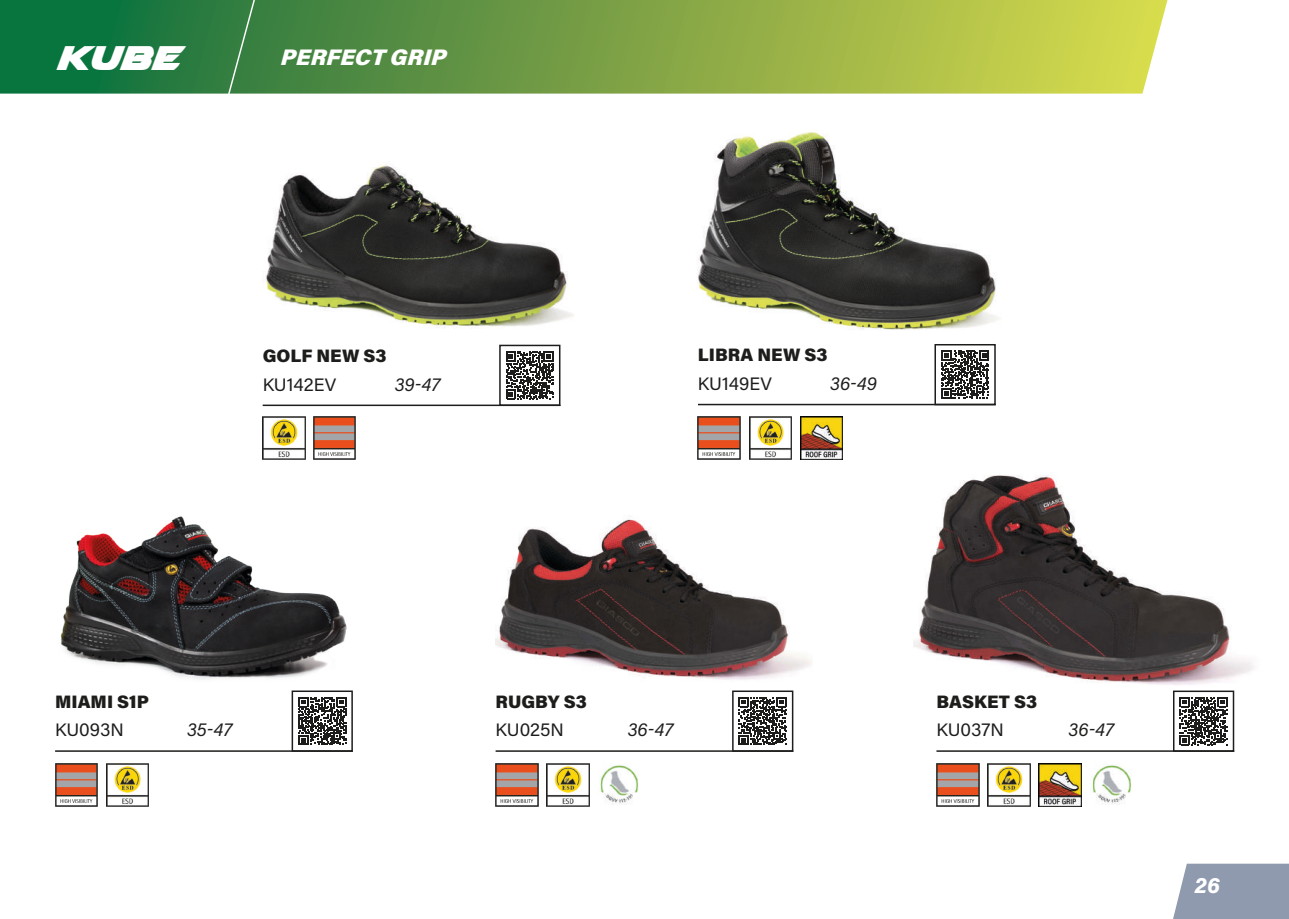
<style>
.page{position:relative;width:1289px;height:919px;background:#fff}
.page>*{position:absolute;margin:0;border:0;box-sizing:border-box;transform-origin:0 0}
.t1{font:700 45px "Airstrike";color:#fff}
.t2{font:italic 22.5px "Acumin Variable Concept";color:#fff}
.t3{font:22.5px "Acumin Variable Concept";color:#fff}
.t4{font:18px/28.5px "Acumin Variable Concept";color:#1d1d1b}
</style>
<div class="page">
<svg style="left:1173px;top:863px;width:115px;height:55px;background:#97a1b3"></svg>
<img style="left:913px;top:475px;width:341px;height:210px">
<img style="left:495px;top:434px;width:317px;height:246px">
<img style="left:698px;top:132px;width:301px;height:226px">
<hr style="left:263px;top:404px;width:297px;height:2px;background:#1d1d1b">
<hr style="left:698px;top:404px;width:297px;height:1px;background:#1d1d1b">
<hr style="left:495px;top:750px;width:298px;height:1px;background:#1d1d1b">
<hr style="left:936px;top:750px;width:298px;height:1px;background:#1d1d1b">
<svg style="left:506px;top:351px;width:48px;height:48px"></svg>
<div style="left:499px;top:344px;width:61px;height:62px;border:2px solid #1d1d1b"></div>
<svg style="left:941px;top:350px;width:48px;height:48px"></svg>
<div style="left:934px;top:344px;width:61px;height:61px;border:2px solid #1d1d1b"></div>
<svg style="left:738px;top:697px;width:48px;height:48px"></svg>
<div style="left:732px;top:690px;width:61px;height:61px;border:2px solid #1d1d1b"></div>
<svg style="left:1179px;top:697px;width:48px;height:48px"></svg>
<div style="left:1172px;top:690px;width:62px;height:61px;border:2px solid #1d1d1b"></div>
<img style="left:61px;top:451px;width:295px;height:229px">
<hr style="left:55px;top:750px;width:298px;height:1px;background:#1d1d1b">
<svg style="left:298px;top:697px;width:48px;height:48px"></svg>
<div style="left:291px;top:690px;width:62px;height:61px;border:2px solid #1d1d1b"></div>
<img style="left:265px;top:165px;width:309px;height:163px">
<img style="left:800px;top:417px;width:42px;height:42px">
<img style="left:698px;top:417px;width:42px;height:42px">
<img style="left:313px;top:417px;width:43px;height:42px">
<img style="left:263px;top:417px;width:42px;height:42px">
<img style="left:749px;top:417px;width:42px;height:42px">
<img style="left:1038px;top:763px;width:43px;height:43px">
<img style="left:936px;top:763px;width:43px;height:43px">
<img style="left:55px;top:763px;width:43px;height:43px">
<img style="left:495px;top:763px;width:43px;height:43px">
<img style="left:987px;top:763px;width:43px;height:43px">
<img style="left:106px;top:763px;width:43px;height:43px">
<img style="left:546px;top:763px;width:43px;height:43px">
<img style="left:600px;top:765px;width:39px;height:40px">
<img style="left:1092px;top:765px;width:39px;height:40px">
<svg style="left:0;top:0;width:1167px;height:94px;background:#74a146"></svg>
<svg style="left:222px;top:0;width:36px;height:94px;background:#3d8448"></svg>
<h1 class="t1" style="left:55px;top:37px;width:124px">kube</h1>
<p class="t2" style="left:279px;top:41px;width:175px">PERFECTGRIP</p>
<p class="t4" style="left:263px;top:341px;width:125px">GOLF NEW S3<br>KU142EV</p>
<p class="t4" style="left:395px;top:369px;width:47px">39-47</p>
<p class="t4" style="left:698px;top:340px;width:131px">LIBRA NEW S3<br>KU149EV</p>
<p class="t4" style="left:830px;top:368px;width:48px">36-49</p>
<p class="t4" style="left:55px;top:686px;width:96px">MIAMI S1P<br>KU093N</p>
<p class="t4" style="left:187px;top:715px;width:47px">35-47</p>
<p class="t4" style="left:495px;top:686px;width:93px">RUGBY S3<br>KU025N</p>
<p class="t4" style="left:627px;top:715px;width:47px">36-47</p>
<p class="t4" style="left:936px;top:686px;width:102px">BASKET S3<br>KU037N</p>
<p class="t4" style="left:1068px;top:715px;width:47px">36-47</p>
<p class="t3" style="left:1194px;top:869px;width:27px">26</p>
</div>
